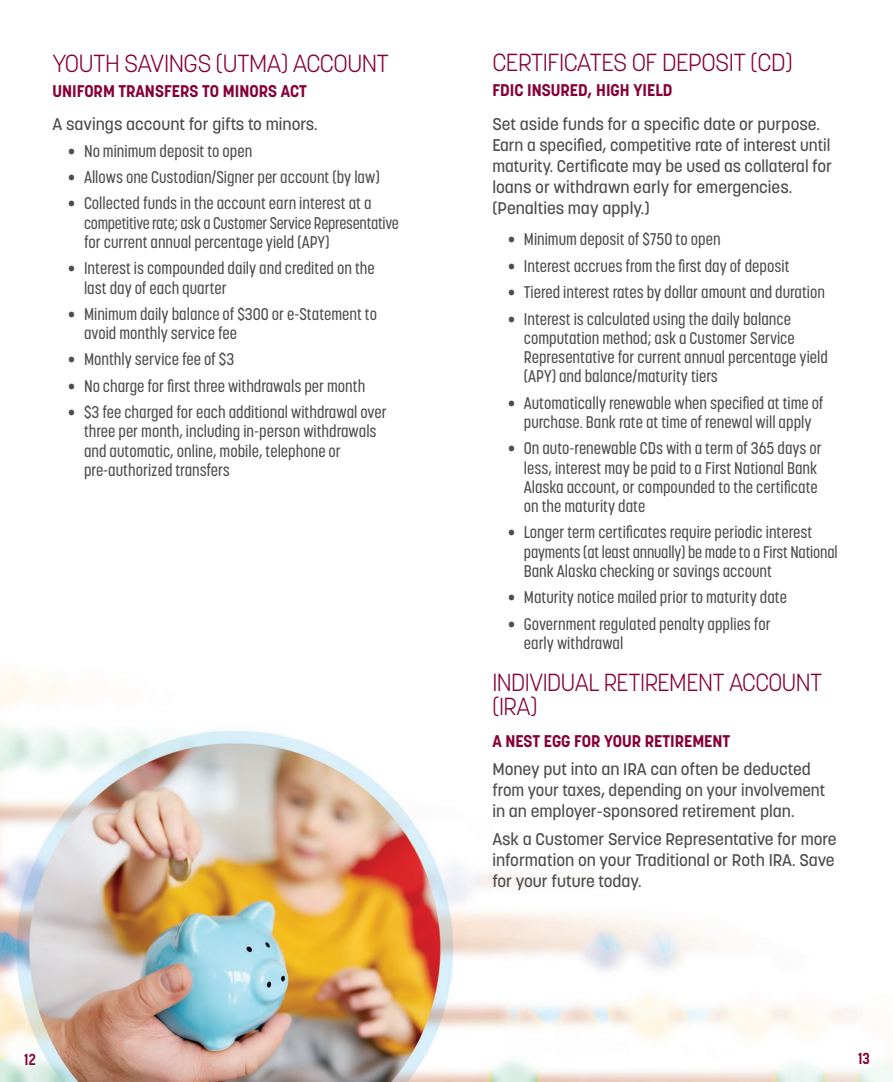
<style>
.page{position:relative;width:893px;height:1082px;background:#fff}
.page>*{position:absolute;margin:0;border:0;box-sizing:border-box;transform-origin:0 0}
.HEAD_b4_subh{font:300 24.5px/24.5px "Korolev";letter-spacing:-.02em;color:#860037}
.BULLET{font:500 16.8px/19.2px "Korolev Condensed";color:#4b4c4d}
.BODY{font:500 16.8px/21px "Korolev";color:#4b4c4d}
.SUBHEAD_1_after_HEAD{font:700 16.8px "Korolev";color:#860037}
.HEADERtxt_b4_body_2{font:700 16.8px "Korolev";color:#860037}
.t1{font:700 15.75px "Korolev Condensed";color:#860037}
</style>
<div class="page">
<img style="left:0;top:671px;width:892px;height:411px">
<svg style="left:0;top:1075px;width:6px;height:7px"></svg>
<svg style="left:886px;top:1075px;width:7px;height:7px"></svg>
<p class="HEAD_b4_subh" style="left:52px;top:51px;width:338px">YOUTH SAVINGS (UTMA) ACCOUNT</p>
<p class="SUBHEAD_1_after_HEAD" style="left:52px;top:80px;width:256px">UNIFORM TRANSFERS TO MINORS ACT</p>
<p class="BODY" style="left:52px;top:114px;width:267px">A savings account for gifts to minors.</p>
<p class="BULLET" style="left:68px;top:141px;width:185px">• No minimum deposit to open</p>
<p class="BULLET" style="left:68px;top:167px;width:313px">• Allows one Custodian/Signer per account (by law)</p>
<p class="BULLET" style="left:84px;top:194px;width:316px;text-indent:-16px">• Collected funds in the account earn interest at a competitive rate; ask a Customer Service Representative for current annual percentage yield (APY)</p>
<p class="BULLET" style="left:84px;top:259px;width:292px;text-indent:-16px">• Interest is compounded daily and credited on the last day of each quarter</p>
<p class="BULLET" style="left:84px;top:304px;width:294px;text-indent:-16px">• Minimum daily balance of $300 or e-Statement to avoid monthly service fee</p>
<p class="BULLET" style="left:68px;top:350px;width:167px">• Monthly service fee of $3</p>
<p class="BULLET" style="left:68px;top:376px;width:298px">• No charge for first three withdrawals per month</p>
<p class="BULLET" style="left:84px;top:402px;width:304px;text-indent:-16px">• $3 fee charged for each additional withdrawal over three per month, including in-person withdrawals and automatic, online, mobile, telephone or pre-authorized transfers</p>
<p class="HEAD_b4_subh" style="left:492px;top:50px;width:302px">CERTIFICATES OF DEPOSIT (CD)</p>
<p class="SUBHEAD_1_after_HEAD" style="left:492px;top:79px;width:182px">FDIC INSURED, HIGH YIELD</p>
<p class="BODY" style="left:492px;top:113px;width:341px">Set aside funds for a specific date or purpose.<br>Earn a specified, competitive rate of interest until maturity. Certificate may be used as collateral for loans or withdrawn early for emergencies. (Penalties may apply.)</p>
<p class="BULLET" style="left:508px;top:230px;width:214px">• Minimum deposit of $750 to open</p>
<p class="BULLET" style="left:508px;top:256px;width:283px">• Interest accrues from the first day of deposit</p>
<p class="BULLET" style="left:508px;top:282px;width:318px">• Tiered interest rates by dollar amount and duration</p>
<p class="BULLET" style="left:524px;top:309px;width:306px;text-indent:-16px">• Interest is calculated using the daily balance computation method; ask a Customer Service Representative for current annual percentage yield (APY) and balance/maturity tiers</p>
<p class="BULLET" style="left:508px;top:393px;width:317px;text-align:center">• Automatically renewable when specified at time of purchase. Bank rate at time of renewal will apply</p>
<p class="BULLET" style="left:524px;top:438px;width:299px;text-indent:-16px">• On auto-renewable CDs with a term of 365 days or less, interest may be paid to a First National Bank Alaska account, or compounded to the certificate on the maturity date</p>
<p class="BULLET" style="left:524px;top:523px;width:315px;text-indent:-16px">• Longer term certificates require periodic interest payments (at least annually) be made to a First National<br>Bank Alaska checking or savings account</p>
<p class="BULLET" style="left:508px;top:587px;width:280px">• Maturity notice mailed prior to maturity date</p>
<p class="BULLET" style="left:524px;top:614px;width:248px;text-indent:-16px">• Government regulated penalty applies for early withdrawal</p>
<p class="HEAD_b4_subh" style="left:492px;top:670px;width:332px">INDIVIDUAL RETIREMENT ACCOUNT (IRA)</p>
<p class="HEADERtxt_b4_body_2" style="left:492px;top:730px;width:239px">A NEST EGG FOR YOUR RETIREMENT</p>
<p class="BODY" style="left:492px;top:758px;width:334px">Money put into an IRA can often be deducted from your taxes, depending on your involvement in an employer-sponsored retirement plan.</p>
<p class="BODY" style="left:492px;top:828px;width:346px;text-align:justify">Ask a Customer Service Representative for more information on your Traditional or Roth IRA. Save for your future today.</p>
<p class="t1" style="left:24px;top:1050px;width:13px">12</p>
<p class="t1" style="left:858px;top:1049px;width:13px">13</p>
</div>
